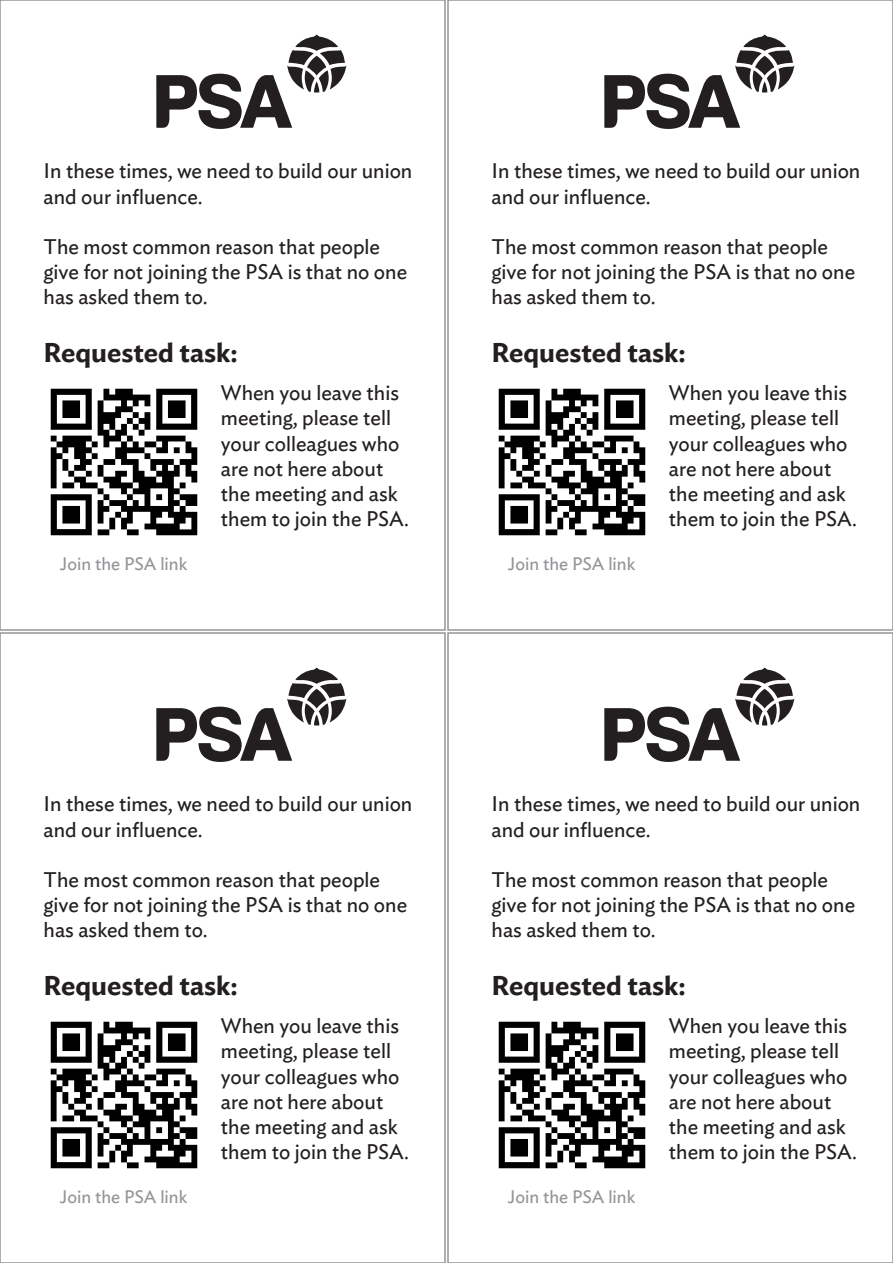
<style>
.page{position:relative;width:893px;height:1263px;background:#fff}
.page>*{position:absolute;margin:0;border:0;box-sizing:border-box;transform-origin:0 0}
.t1{font:600 27px "Ideal Sans";color:#231f20}
.t2{font:21px/25.2px "Ideal Sans";color:#231f20}
.t3{font:18px "Ideal Sans";color:#939598}
</style>
<div class="page">
<div style="left:0;top:0;width:446px;height:631px;border:2px solid #939598"></div>
<div style="left:0;top:632px;width:446px;height:631px;border:2px solid #939598"></div>
<div style="left:447px;top:0;width:446px;height:631px;border:2px solid #939598"></div>
<div style="left:447px;top:632px;width:446px;height:631px;border:2px solid #939598"></div>
<svg style="left:156px;top:34px;width:191px;height:95px"></svg>
<svg style="left:156px;top:667px;width:191px;height:95px"></svg>
<svg style="left:604px;top:34px;width:191px;height:95px"></svg>
<svg style="left:604px;top:667px;width:191px;height:95px"></svg>
<img style="left:50px;top:388px;width:148px;height:148px">
<img style="left:50px;top:1021px;width:148px;height:148px">
<img style="left:498px;top:388px;width:148px;height:148px">
<img style="left:498px;top:1021px;width:148px;height:148px">
<p class="t2" style="left:44px;top:157px;width:370px">In these times, we need to build our union and our influence.</p>
<p class="t2" style="left:44px;top:232px;width:365px">The most common reason that people give for not joining the PSA is that no one has asked them to.</p>
<p class="t1" style="left:44px;top:332px;width:196px">Requested task:</p>
<p class="t2" style="left:221px;top:379px;width:190px">When you leave this meeting, please tell your colleagues who are not here about the meeting and ask them to join the PSA.</p>
<p class="t3" style="left:60px;top:550px;width:129px">Join the PSA link</p>
<p class="t2" style="left:492px;top:157px;width:370px">In these times, we need to build our union and our influence.</p>
<p class="t2" style="left:492px;top:232px;width:365px">The most common reason that people give for not joining the PSA is that no one has asked them to.</p>
<p class="t1" style="left:492px;top:332px;width:196px">Requested task:</p>
<p class="t2" style="left:669px;top:379px;width:190px">When you leave this meeting, please tell your colleagues who are not here about the meeting and ask them to join the PSA.</p>
<p class="t3" style="left:508px;top:550px;width:129px">Join the PSA link</p>
<p class="t2" style="left:44px;top:790px;width:370px">In these times, we need to build our union and our influence.</p>
<p class="t2" style="left:44px;top:865px;width:365px">The most common reason that people give for not joining the PSA is that no one has asked them to.</p>
<p class="t1" style="left:44px;top:965px;width:196px">Requested task:</p>
<p class="t2" style="left:221px;top:1012px;width:190px">When you leave this meeting, please tell your colleagues who are not here about the meeting and ask them to join the PSA.</p>
<p class="t3" style="left:60px;top:1183px;width:129px">Join the PSA link</p>
<p class="t2" style="left:492px;top:790px;width:370px">In these times, we need to build our union and our influence.</p>
<p class="t2" style="left:492px;top:865px;width:365px">The most common reason that people give for not joining the PSA is that no one has asked them to.</p>
<p class="t1" style="left:492px;top:965px;width:196px">Requested task:</p>
<p class="t2" style="left:669px;top:1012px;width:190px">When you leave this meeting, please tell your colleagues who are not here about the meeting and ask them to join the PSA.</p>
<p class="t3" style="left:508px;top:1183px;width:129px">Join the PSA link</p>
</div>
